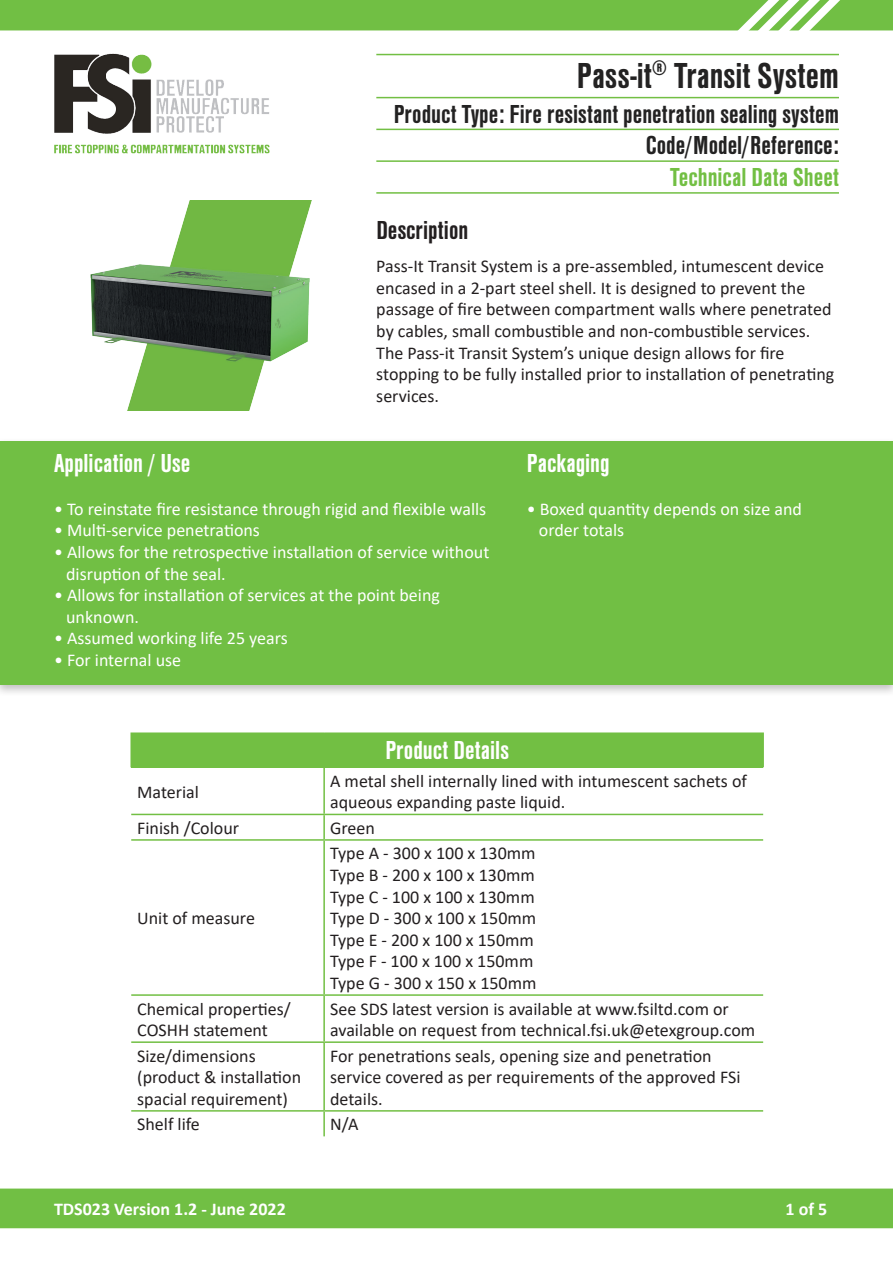
<style>
.page{position:relative;width:893px;height:1263px;background:#fff}
.page>*{position:absolute;margin:0;border:0;box-sizing:border-box;transform-origin:0 0}
.t1{font:700 37.5px "Nimbus San Con";letter-spacing:.005em;color:#232222}
.t2{font:700 27px "Nimbus San Con";color:#232222}
.t3{font:700 27px "Nimbus San Con";color:#fff}
.t4{font:700 27px "Nimbus San Con";color:#72bf43}
.t5{font:700 27px "Nimbus San Con";color:#231f20}
.t6{font:18px/21.6px "Calibri";color:#231f20}
.t7{font:18px/21.6px "Calibri";color:#fff}
.t8{font:700 18px "Calibri";color:#fff}
</style>
<div class="page">
<div style="left:0;top:1188px;width:893px;height:40px;background:#71bf44"></div>
<hr style="left:376px;top:129px;width:463px;height:1px;background:#72bf43">
<hr style="left:376px;top:97px;width:463px;height:1px;background:#72bf43">
<hr style="left:376px;top:54px;width:463px;height:1px;background:#72bf43">
<img style="left:54px;top:53px;width:216px;height:101px">
<hr style="left:376px;top:160px;width:463px;height:2px;background:#72bf43">
<hr style="left:376px;top:192px;width:463px;height:2px;background:#72bf43">
<svg style="left:0;top:0;width:893px;height:31px;background:#7ac350"></svg>
<div style="left:0;top:437px;width:893px;height:260px;background:#231f20;opacity:.28"></div>
<div style="left:0;top:441px;width:893px;height:244px;background:#71bf44"></div>
<div style="left:131px;top:733px;width:632px;height:34px;background:#72bf43"></div>
<hr style="left:130px;top:732px;width:194px;height:2px;background:#72bf43">
<hr style="left:130px;top:734px;width:2px;height:33px;background:#72bf43">
<hr style="left:324px;top:732px;width:440px;height:2px;background:#72bf43">
<hr style="left:762px;top:734px;width:2px;height:33px;background:#72bf43">
<hr style="left:323px;top:767px;width:2px;height:47px;background:#72bf43">
<hr style="left:131px;top:814px;width:193px;height:1px;background:#72bf43">
<hr style="left:324px;top:814px;width:439px;height:1px;background:#72bf43">
<hr style="left:323px;top:815px;width:2px;height:24px;background:#72bf43">
<hr style="left:131px;top:839px;width:193px;height:2px;background:#72bf43">
<hr style="left:324px;top:839px;width:439px;height:2px;background:#72bf43">
<hr style="left:323px;top:841px;width:2px;height:153px;background:#72bf43">
<hr style="left:131px;top:994px;width:193px;height:2px;background:#72bf43">
<hr style="left:324px;top:994px;width:439px;height:2px;background:#72bf43">
<hr style="left:323px;top:996px;width:2px;height:45px;background:#72bf43">
<hr style="left:131px;top:1041px;width:193px;height:2px;background:#72bf43">
<hr style="left:324px;top:1041px;width:439px;height:2px;background:#72bf43">
<hr style="left:323px;top:1043px;width:2px;height:67px;background:#72bf43">
<hr style="left:131px;top:1110px;width:193px;height:1px;background:#72bf43">
<hr style="left:324px;top:1110px;width:439px;height:1px;background:#72bf43">
<hr style="left:323px;top:1111px;width:2px;height:25px;background:#72bf43">
<img style="left:90px;top:200px;width:222px;height:211px">
<h1 class="t1" style="left:577px;top:55px;width:263px">Pass-it<sup>®</sup> Transit System</h1>
<h2 class="t2" style="left:394px;top:99px;width:447px">Product Type: Fire resistant penetration sealing system</h2>
<h2 class="t2" style="left:646px;top:131px;width:195px">Code/Model/Reference:</h2>
<h2 class="t5" style="left:376px;top:215px;width:93px">Description</h2>
<h2 class="t4" style="left:670px;top:162px;width:170px">Technical Data Sheet</h2>
<p class="t6" style="left:376px;top:255px;width:460px">Pass-It Transit System is a pre-assembled, intumescent device encased in a 2-part steel shell. It is designed to prevent the passage of fire between compartment walls where penetrated by cables, small combustible and non-combustible services.<br>The Pass-it Transit System’s unique design allows for fire stopping to be fully installed prior to installation of penetrating services.</p>
<h2 class="t3" style="left:54px;top:448px;width:138px">Application / Use</h2>
<h2 class="t3" style="left:527px;top:448px;width:84px">Packaging</h2>
<p class="t7" style="left:54px;top:498px;width:434px">• To reinstate fire resistance through rigid and flexible walls</p>
<p class="t7" style="left:54px;top:519px;width:208px">• Multi-service penetrations</p>
<p class="t7" style="left:66px;top:541px;width:425px;text-indent:-12px">• Allows for the retrospective installation of service without disruption of the seal.</p>
<p class="t7" style="left:66px;top:584px;width:375px;text-indent:-12px">• Allows for installation of services at the point being unknown.</p>
<p class="t7" style="left:54px;top:627px;width:235px">• Assumed working life 25 years</p>
<p class="t7" style="left:54px;top:649px;width:129px">• For internal use</p>
<p class="t7" style="left:539px;top:498px;width:264px;text-indent:-12px">• Boxed quantity depends on size and order totals</p>
<h2 class="t3" style="left:385px;top:735px;width:125px">Product Details</h2>
<p class="t6" style="left:137px;top:780px;width:63px">Material</p>
<p class="t6" style="left:330px;top:770px;width:418px">A metal shell internally lined with intumescent sachets of aqueous expanding paste liquid.</p>
<p class="t6" style="left:137px;top:817px;width:103px">Finish /Colour</p>
<p class="t6" style="left:330px;top:817px;width:46px">Green</p>
<p class="t6" style="left:137px;top:907px;width:119px">Unit of measure</p>
<p class="t6" style="left:330px;top:842px;width:208px">Type A - 300 x 100 x 130mm<br>Type B - 200 x 100 x 130mm<br>Type C - 100 x 100 x 130mm<br>Type D - 300 x 100 x 150mm<br>Type E - 200 x 100 x 150mm<br>Type F - 100 x 100 x 150mm<br>Type G - 300 x 150 x 150mm</p>
<p class="t6" style="left:137px;top:997px;width:155px">Chemical properties/<br>COSHH statement</p>
<p class="t6" style="left:330px;top:997px;width:427px">See SDS latest version is available at www.fsiltd.com or available on request from technical.fsi.uk@etexgroup.com</p>
<p class="t6" style="left:137px;top:1044px;width:165px">Size/dimensions (product &amp; installation spacial requirement)</p>
<p class="t6" style="left:330px;top:1044px;width:412px">For penetrations seals, opening size and penetration service covered as per requirements of the approved FSi details.</p>
<p class="t6" style="left:137px;top:1113px;width:64px">Shelf life</p>
<p class="t6" style="left:330px;top:1113px;width:30px">N/A</p>
<p class="t8" style="left:54px;top:1196px;width:233px">TDS023 Version 1.2 - June 2022</p>
<p class="t8" style="left:786px;top:1196px;width:43px">1 of 5</p>
</div>
